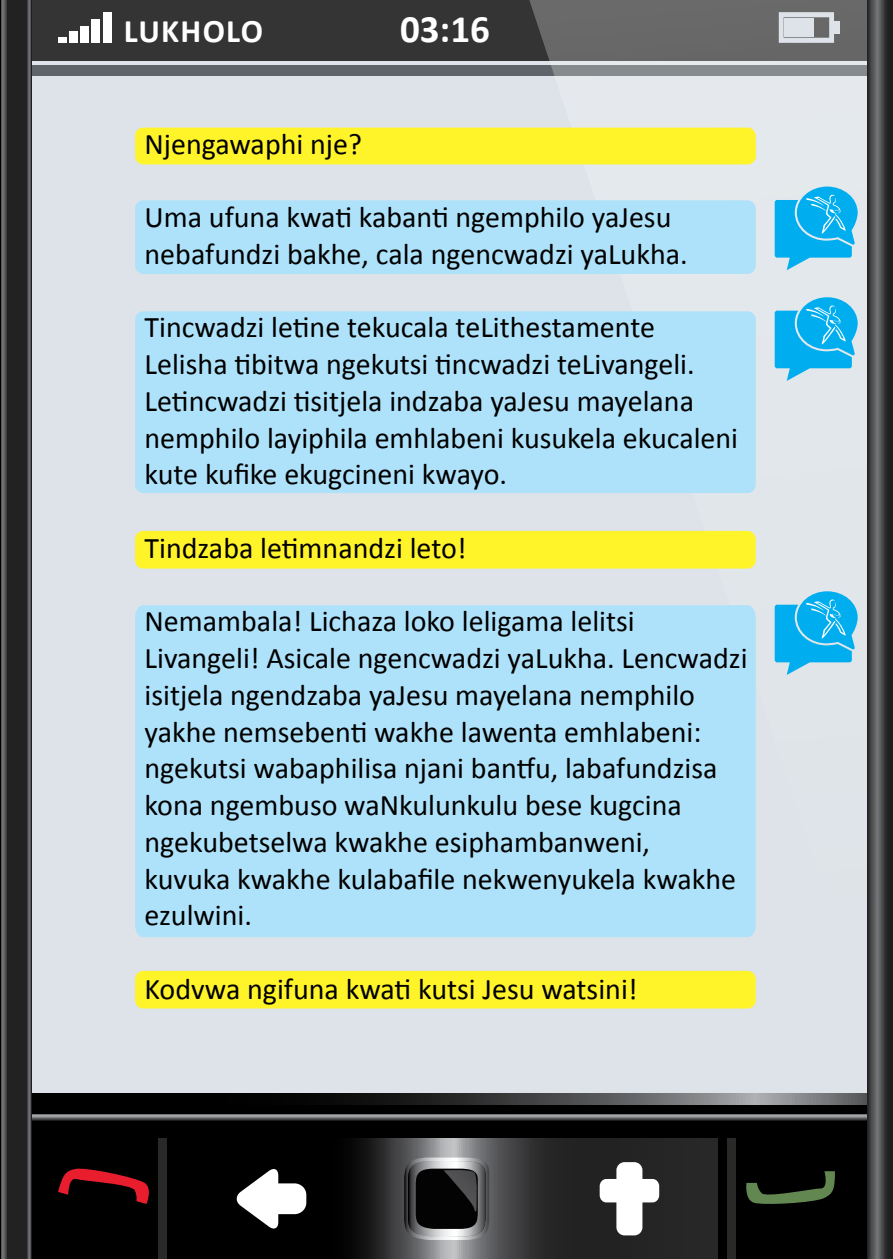
<style>
.page{position:relative;width:893px;height:1259px;background:#fff}
.page>*{position:absolute;margin:0;border:0;box-sizing:border-box;transform-origin:0 0}
.t1{font:700 39px "Calibri";color:#fff}
.t2{font:700 33px "Calibri";letter-spacing:.04em;color:#fff}
.t3{font:30px/36.9px "Calibri";color:#000}
</style>
<div class="page">
<div style="left:6px;top:5px;width:881px;height:1248px;background:#dde3e8"></div>
<div style="left:2px;top:1094px;width:891px;height:20px;background:#000"></div>
<svg style="left:31px;top:1106px;width:233px;height:26px"></svg>
<div style="left:2px;top:65px;width:889px;height:11px;background:#5e6569"></div>
<div style="left:0;top:0;width:893px;height:61px;background:#343434"></div>
<div style="left:2px;top:1138px;width:889px;height:121px;background:#000"></div>
<img style="left:264px;top:0;width:603px;height:1259px">
<svg style="left:744px;top:1171px;width:91px;height:34px"></svg>
<svg style="left:58px;top:1168px;width:91px;height:36px"></svg>
<svg style="left:0;top:0;width:31px;height:1259px"></svg>
<svg style="left:867px;top:0;width:26px;height:1259px"></svg>
<svg style="left:264px;top:1138px;width:454px;height:121px"></svg>
<svg style="left:404px;top:1157px;width:89px;height:83px"></svg>
<div style="left:728px;top:1138px;width:8px;height:121px;background:#292928"></div>
<div style="left:158px;top:1138px;width:9px;height:121px;background:#292928"></div>
<div style="left:616px;top:1162px;width:26px;height:73px;background:#fff;border-radius:8px"></div>
<div style="left:600px;top:1179px;width:59px;height:23px;background:#fff;border-radius:7px"></div>
<svg style="left:236px;top:1167px;width:70px;height:63px"></svg>
<div style="left:58px;top:37px;width:9px;height:6px;background:#fff"></div>
<div style="left:69px;top:32px;width:9px;height:11px;background:#fff"></div>
<div style="left:80px;top:26px;width:9px;height:17px;background:#fff"></div>
<div style="left:92px;top:19px;width:8px;height:24px;background:#fff"></div>
<div style="left:103px;top:12px;width:8px;height:31px;background:#fff"></div>
<svg style="left:779px;top:12px;width:55px;height:31px"></svg>
<div style="left:831px;top:21px;width:9px;height:13px;background:#dde3e8"></div>
<div style="left:785px;top:18px;width:29px;height:19px;background:#dde3e8"></div>
<div style="left:135px;top:128px;width:621px;height:36px;background:#fff32a;border-radius:8px"></div>
<div style="left:135px;top:971px;width:621px;height:37px;background:#fff32a;border-radius:8px"></div>
<div style="left:135px;top:531px;width:621px;height:37px;background:#fff32a;border-radius:8px"></div>
<div style="left:135px;top:200px;width:621px;height:74px;background:#aee2fa;border-radius:8px"></div>
<div style="left:135px;top:311px;width:621px;height:182px;background:#aee2fa;border-radius:8px"></div>
<div style="left:135px;top:605px;width:621px;height:332px;background:#aee2fa"></div>
<svg style="left:775px;top:187px;width:83px;height:83px"></svg>
<svg style="left:775px;top:297px;width:83px;height:84px"></svg>
<svg style="left:775px;top:591px;width:83px;height:84px"></svg>
<p class="t2" style="left:124px;top:10px;width:141px">LUKHOLO</p>
<h1 class="t1" style="left:400px;top:4px;width:91px">03:16</h1>
<p class="t3" style="left:145px;top:125px;width:219px">Njengawaphi nje?</p>
<p class="t3" style="left:145px;top:199px;width:545px">Uma ufuna kwati kabanti ngemphilo yaJesu nebafundzi bakhe, cala ngencwadzi yaLukha.</p>
<p class="t3" style="left:145px;top:309px;width:595px">Tincwadzi letine tekucala teLithestamente Lelisha tibitwa ngekutsi tincwadzi teLivangeli.<br>Letincwadzi tisitjela indzaba yaJesu mayelana nemphilo layiphila emhlabeni kusukela ekucaleni kute kufike ekugcineni kwayo.</p>
<p class="t3" style="left:145px;top:529px;width:324px">Tindzaba letimnandzi leto!</p>
<p class="t3" style="left:145px;top:603px;width:604px">Nemambala! Lichaza loko leligama lelitsi Livangeli! Asicale ngencwadzi yaLukha. Lencwadzi isitjela ngendzaba yaJesu mayelana nemphilo yakhe nemsebenti wakhe lawenta emhlabeni: ngekutsi wabaphilisa njani bantfu, labafundzisa kona ngembuso waNkulunkulu bese kugcina ngekubetselwa kwakhe esiphambanweni,<br>kuvuka kwakhe kulabafile nekwenyukela kwakhe ezulwini.</p>
<p class="t3" style="left:145px;top:970px;width:495px">Kodvwa ngifuna kwati kutsi Jesu watsini!</p>
</div>
